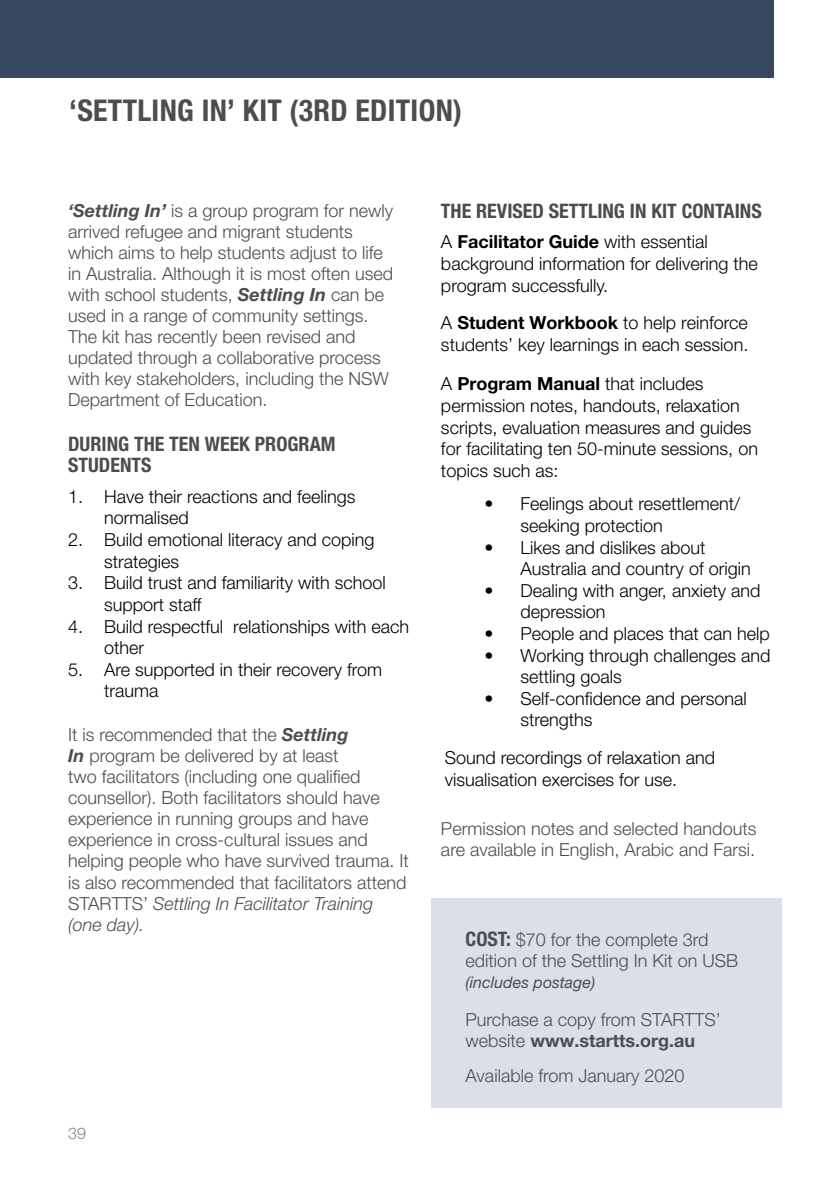
<style>
.page{position:relative;width:840px;height:1191px;background:#fff}
.page>*{position:absolute;margin:0;border:0;box-sizing:border-box;transform-origin:0 0}
.t1{font:700 condensed 30px "Helvetica Neue LT Pro";letter-spacing:.01em;color:#4d4d4f}
.t2{font:700 condensed 20px/21px "Helvetica Neue LT Pro";color:#4d4d4f}
.t3{font:300 18px/21px "Helvetica Neue LT Pro";color:#4d4d4f}
.t4{font:300 18px/21.6px "Helvetica Neue LT Pro";color:#000}
.t5{font:italic 16px "Helvetica Neue LT Pro";color:#4d4d4f}
.t6{font:300 16px "Helvetica Neue LT Pro";color:#808285}
.s1{font-weight:700;font-style:italic}
.s2{font-style:italic}
.s3{font-weight:700}
.s4{font-weight:700;font-stretch:condensed;font-size:20px}
</style>
<div class="page">
<div style="left:431px;top:897px;width:350px;height:210px;background:#dadfea"></div>
<div style="left:0;top:0;width:772px;height:77px;background:#37485e"></div>
<h1 class="t1" style="left:69px;top:92px;width:394px">‘SETTLING IN’ KIT (3RD EDITION)</h1>
<p class="t3" style="left:68px;top:200px;width:326px"><span class="s1">‘Settling In’</span> is a group program for newly arrived refugee and migrant students which aims to help students adjust to life in Australia. Although it is most often used with school students, <span class="s1">Settling In</span> can be used in a range of community settings.<br>The kit has recently been revised and updated through a collaborative process with key stakeholders, including the NSW Department of Education.</p>
<p class="t2" style="left:68px;top:433px;width:269px">DURING THE TEN WEEK PROGRAM<br>STUDENTS</p>
<p class="t4" style="left:104px;top:485px;width:253px;text-indent:-36px">1. Have their reactions and feelings normalised</p>
<p class="t4" style="left:104px;top:528px;width:272px;text-indent:-36px">2. Build emotional literacy and coping strategies</p>
<p class="t4" style="left:104px;top:571px;width:283px;text-indent:-36px">3. Build trust and familiarity with school support staff</p>
<p class="t4" style="left:104px;top:615px;width:306px;text-indent:-36px">4. Build respectful relationships with each other</p>
<p class="t4" style="left:104px;top:658px;width:279px;text-indent:-36px">5. Are supported in their recovery from trauma</p>
<p class="t3" style="left:68px;top:724px;width:342px">It is recommended that the <span class="s1">Settling<br>In</span> program be delivered by at least<br>two facilitators (including one qualified counsellor). Both facilitators should have experience in running groups and have experience in cross-cultural issues and helping people who have survived trauma. It is also recommended that facilitators attend STARTTS’ <span class="s2">Settling In Facilitator Training (one day).</span></p>
<p class="t6" style="left:68px;top:1123px;width:19px">39</p>
<p class="t2" style="left:441px;top:200px;width:322px">THE REVISED SETTLING IN KIT CONTAINS</p>
<p class="t4" style="left:441px;top:231px;width:318px">A <span class="s3">Facilitator Guide</span> with essential background information for delivering the program successfully.</p>
<p class="t4" style="left:441px;top:311px;width:309px">A <span class="s3">Student Workbook</span> to help reinforce students’ key learnings in each session.</p>
<p class="t4" style="left:441px;top:373px;width:318px">A <span class="s3">Program Manual</span> that includes permission notes, handouts, relaxation scripts, evaluation measures and guides for facilitating ten 50-minute sessions, on topics such as:</p>
<p class="t4" style="left:520px;top:493px;width:221px;text-indent:-36px">• Feelings about resettlement/ seeking protection</p>
<p class="t4" style="left:520px;top:536px;width:232px;text-indent:-36px">• Likes and dislikes about<br>Australia and country of origin</p>
<p class="t4" style="left:520px;top:579px;width:241px;text-indent:-36px">• Dealing with anger, anxiety and depression</p>
<p class="t4" style="left:484px;top:622px;width:287px">• People and places that can help</p>
<p class="t4" style="left:520px;top:644px;width:251px;text-indent:-36px">• Working through challenges and settling goals</p>
<p class="t4" style="left:520px;top:687px;width:228px;text-indent:-36px">• Self-confidence and personal strengths</p>
<p class="t4" style="left:444px;top:746px;width:272px">Sound recordings of relaxation and visualisation exercises for use.</p>
<p class="t3" style="left:440px;top:817px;width:317px">Permission notes and selected handouts are available in English, Arabic and Farsi.</p>
<p class="t3" style="left:465px;top:929px;width:274px"><span class="s4">COST:</span> $70 for the complete 3rd edition of the Settling In Kit on USB</p>
<p class="t5" style="left:465px;top:973px;width:131px">(includes postage)</p>
<p class="t3" style="left:465px;top:1008px;width:257px">Purchase a copy from STARTTS’ website <span class="s3">www.startts.org.au</span></p>
<p class="t3" style="left:465px;top:1064px;width:220px">Available from January 2020</p>
</div>
